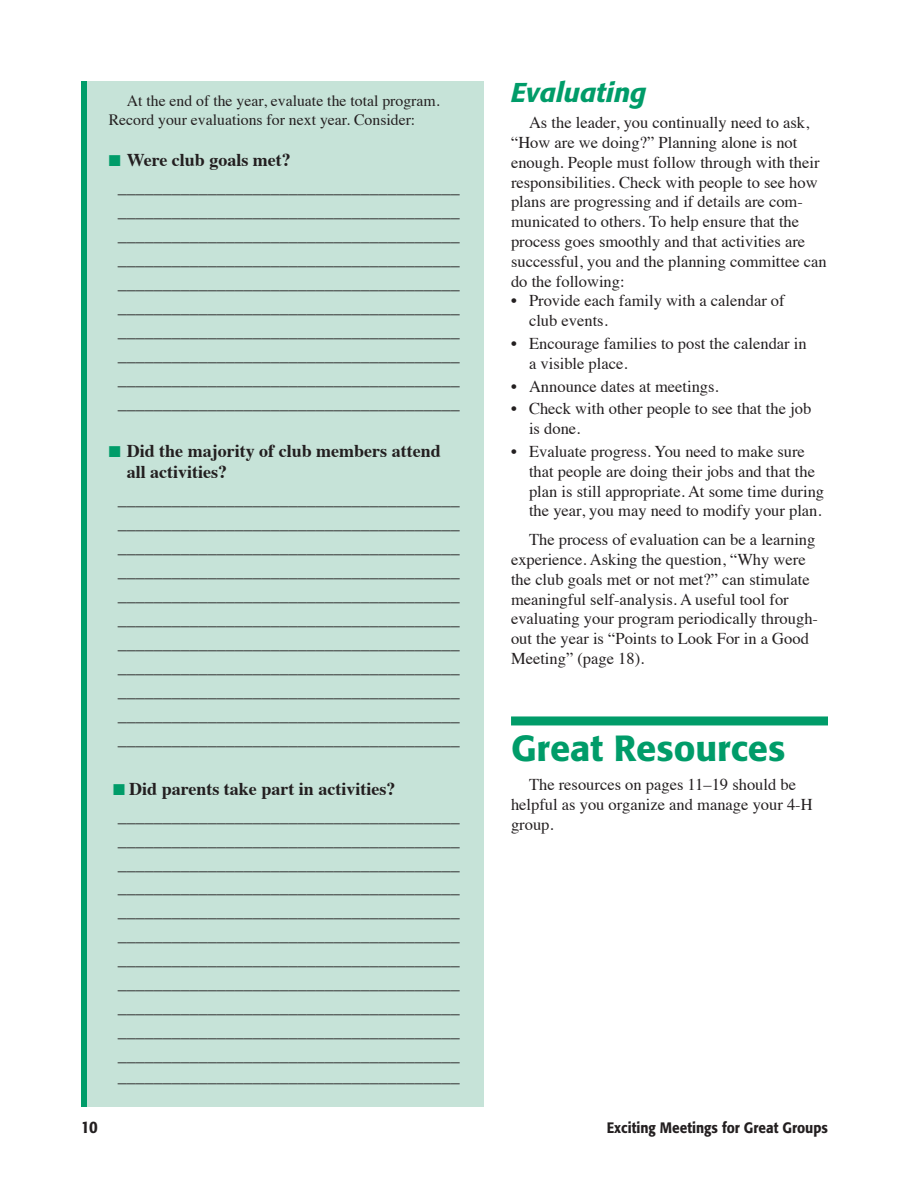
<style>
.page{position:relative;width:918px;height:1188px;background:#fff}
.page>*{position:absolute;margin:0;border:0;box-sizing:border-box;transform-origin:0 0}
.t1{font:500 36px "Formata";color:#009c69}
.t2{font:italic 500 27px "Formata";color:#009c69}
.t3{font:18px/24px "Times";color:#231f20;text-align:justify}
.t4{font:700 18px/21px "Times";color:#231f20}
.t5{font:16.5px/19.8px "Times";color:#231f20}
.t6{font:500 16.5px "Formata";color:#231f20;scale:.9 1}
.t7{font:15.75px/18.9px "Times";color:#231f20}
.t8{font:500 15px "Formata";color:#231f20;scale:.9 1}
.s1{color:#009c69}
.s2{font-weight:700}
</style>
<div class="page">
<div style="left:81px;top:81px;width:6px;height:1026px;background:#009c69"></div>
<div style="left:87px;top:81px;width:397px;height:1026px;background:#c6e3d8"></div>
<div style="left:511px;top:716px;width:317px;height:9px;background:#009c69"></div>
<p class="t7" style="left:109px;top:90px;width:332px;text-indent:18px">At the end of the year, evaluate the total program.<br>Record your evaluations for next year. Consider:</p>
<p class="t3" style="left:118px;top:145px;width:343px;line-height:27px;text-indent:-9px"><span class="s1">■</span> <span class="s2">Were club goals met? </span>______________________________________</p>
<p class="t3" style="left:118px;top:197px;width:343px">______________________________________ ______________________________________ ______________________________________ ______________________________________ ______________________________________ ______________________________________ ______________________________________ ______________________________________ ______________________________________</p>
<p class="t4" style="left:127px;top:438px;width:315px;text-indent:-18px"><span class="s1">■</span> Did the majority of club members attend all activities?</p>
<p class="t3" style="left:118px;top:485px;width:343px">______________________________________ ______________________________________ ______________________________________ ______________________________________ ______________________________________ ______________________________________ ______________________________________ ______________________________________ ______________________________________ ______________________________________ ______________________________________</p>
<p class="t3" style="left:113px;top:773px;width:348px;line-height:27px"><span class="s1">■</span> <span class="s2">Did parents take part in activities? </span>______________________________________</p>
<p class="t3" style="left:118px;top:826px;width:343px">______________________________________ ______________________________________ ______________________________________ ______________________________________ ______________________________________ ______________________________________ ______________________________________ ______________________________________ ______________________________________ ______________________________________</p>
<p class="t3" style="left:118px;top:1063px;width:343px">______________________________________</p>
<h2 class="t2" style="left:511px;top:76px;width:137px">Evaluating</h2>
<p class="t5" style="left:511px;top:111px;width:317px;text-indent:18px">As the leader, you continually need to ask, “How are we doing?” Planning alone is not enough. People must follow through with their responsibilities. Check with people to see how plans are progressing and if details are com&shy;municated to others. To help ensure that the process goes smoothly and that activities are successful, you and the planning committee can do the following:</p>
<p class="t5" style="left:529px;top:290px;width:257px;text-indent:-18px">• Provide each family with a calendar of club events.</p>
<p class="t5" style="left:529px;top:332px;width:279px;text-indent:-18px">• Encourage families to post the calendar in a visible place.</p>
<p class="t5" style="left:511px;top:375px;width:209px">• Announce dates at meetings.</p>
<p class="t5" style="left:529px;top:398px;width:284px;text-indent:-18px">• Check with other people to see that the job is done.</p>
<p class="t5" style="left:529px;top:440px;width:297px;text-indent:-18px">• Evaluate progress. You need to make sure that people are doing their jobs and that the plan is still appropriate. At some time during the year, you may need to modify your plan.</p>
<p class="t5" style="left:511px;top:528px;width:308px;text-indent:18px">The process of evaluation can be a learning experience. Asking the question, “Why were the club goals met or not met?” can stimulate meaningful self-analysis. A useful tool for evaluating your program periodically through&shy;out the year is “Points to Look For in a Good Meeting” (page 18).</p>
<h1 class="t1" style="left:511px;top:727px;width:276px">Great Resources</h1>
<p class="t5" style="left:511px;top:773px;width:303px;text-indent:18px">The resources on pages 11–19 should be helpful as you organize and manage your 4-H group.</p>
<p class="t6" style="left:81px;top:1117px;width:20px">10</p>
<p class="t8" style="left:607px;top:1118px;width:247px">Exciting Meetings for Great Groups</p>
</div>
